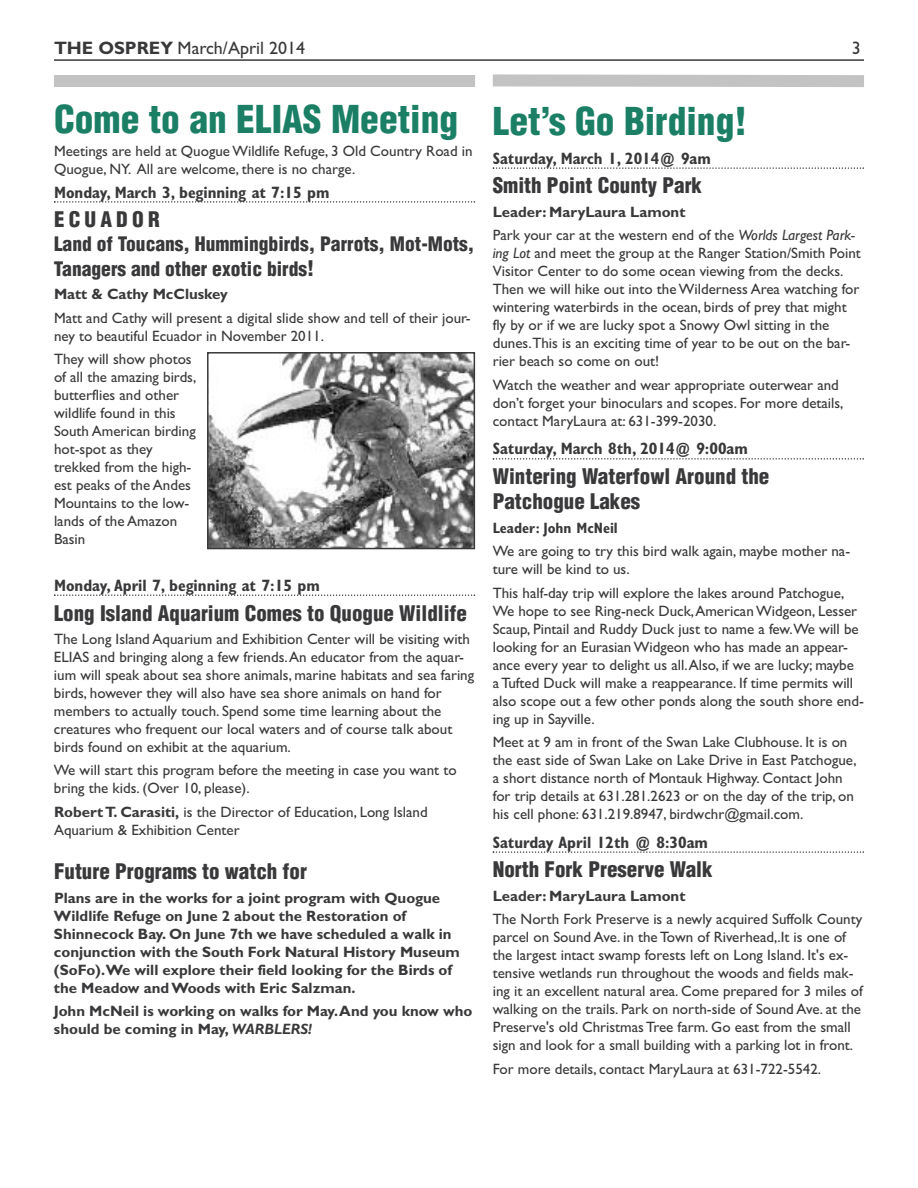
<style>
.page{position:relative;width:918px;height:1188px;background:#fff}
.page>*{position:absolute;margin:0;border:0;box-sizing:border-box;transform-origin:0 0}
.t1{font:900 condensed 37.5px "Helvetica";color:#1b7f66}
.t2{font:900 condensed 21px/25.2px "Helvetica";color:#39383a}
.t3{font:900 condensed 21px "Helvetica";letter-spacing:.2em;color:#39383a}
.t4{font:900 condensed 19.5px/24.5px "Helvetica";color:#39383a}
.t5{font:18px "Gill Sans";color:#39383a}
.t6{font:700 condensed 16.5px "Gill Sans";color:#39383a}
.t7{font:15px/18px "Gill Sans";color:#39383a}
.t8{font:700 15px/18px "Gill Sans";color:#39383a}
.t9{font:700 condensed 15px "Gill Sans";color:#39383a}
.s1{font-weight:700}
.s2{font-size:21px}
.s3{font-style:italic}
</style>
<div class="page">
<hr style="left:54px;top:59px;width:810px;height:2px;background:#39383a">
<div style="left:54px;top:75px;width:421px;height:12px;background:#c3c3c4"></div>
<svg style="left:492px;top:74px;width:372px;height:13px;background:#c7c7c8"></svg>
<svg style="left:54px;top:201px;width:421px;height:2px"></svg>
<svg style="left:54px;top:594px;width:421px;height:2px"></svg>
<img style="left:210px;top:355px;width:262px;height:191px">
<div style="left:207px;top:352px;width:268px;height:197px;border:2px solid #39383a"></div>
<svg style="left:493px;top:167px;width:371px;height:2px"></svg>
<svg style="left:493px;top:458px;width:371px;height:2px"></svg>
<svg style="left:493px;top:851px;width:371px;height:2px"></svg>
<p class="t5" style="left:54px;top:38px;width:253px"><span class="s1">THE OSPREY</span> March/April 2014</p>
<p class="t5" style="left:852px;top:38px;width:10px">3</p>
<h1 class="t1" style="left:54px;top:98px;width:406px">Come to an ELIAS Meeting</h1>
<p class="t7" style="left:54px;top:142px;width:420px">Meetings are held at QuogueWildlife Refuge, 3 Old Country Road in<br>Quogue, NY. All are welcome, there is no charge.</p>
<p class="t6" style="left:54px;top:186px;width:277px">Monday, March 3, beginning at 7:15 pm</p>
<h2 class="t3" style="left:54px;top:208px;width:107px">ECUADOR</h2>
<h3 class="t4" style="left:54px;top:232px;width:422px">Land of Toucans, Hummingbirds, Parrots, Mot-Mots,<br>Tanagers and other exotic birds<span class="s2">!</span></h3>
<p class="t8" style="left:54px;top:287px;width:175px">Matt &amp; Cathy McCluskey</p>
<p class="t7" style="left:54px;top:308px;width:418px">Matt and Cathy will present a digital slide show and tell of their jour&shy;ney to beautiful Ecuador in November 2011.</p>
<p class="t7" style="left:54px;top:350px;width:144px">They will show photos of all the amazing birds, butterflies and other wildlife found in this<br>South American birding hot-spot as they trekked from the high&shy;est peaks of the Andes<br>Mountains to the low&shy;lands of the Amazon<br>Basin</p>
<p class="t6" style="left:54px;top:579px;width:267px">Monday, April 7, beginning at 7:15 pm</p>
<h2 class="t2" style="left:54px;top:601px;width:415px">Long Island Aquarium Comes to Quogue Wildlife</h2>
<p class="t7" style="left:54px;top:630px;width:422px">The Long Island Aquarium and Exhibition Center will be visiting with ELIAS and bringing along a few friends.An educator from the aquar&shy;ium will speak about sea shore animals, marine habitats and sea faring birds, however they will also have sea shore animals on hand for members to actually touch. Spend some time learning about the creatures who frequent our local waters and of course talk about birds found on exhibit at the aquarium.</p>
<p class="t7" style="left:54px;top:761px;width:404px">We will start this program before the meeting in case you want to bring the kids. (Over 10, please).</p>
<p class="t7" style="left:54px;top:803px;width:375px"><span class="s1">RobertT. Carasiti,</span> is the Director of Education, Long Island<br>Aquarium &amp; Exhibition Center</p>
<h2 class="t2" style="left:54px;top:859px;width:255px">Future Programs to watch for</h2>
<p class="t8" style="left:54px;top:890px;width:407px">Plans are in the works for a joint program with Quogue Wildlife Refuge on June 2 about the Restoration of Shinnecock Bay. On June 7th we have scheduled a walk in conjunction with the South Fork Natural History Museum (SoFo).We will explore their field looking for the Birds of the Meadow andWoods with Eric Salzman.</p>
<p class="t8" style="left:54px;top:1003px;width:420px">John McNeil is working on walks for May.And you know who should be coming in May, <span class="s3">WARBLERS!</span></p>
<h1 class="t1" style="left:493px;top:100px;width:256px">Let’s Go Birding!</h1>
<p class="t6" style="left:493px;top:152px;width:220px">Saturday, March 1, 2014@ 9am</p>
<h2 class="t2" style="left:493px;top:174px;width:211px">Smith Point County Park</h2>
<p class="t7" style="left:493px;top:200px;width:364px;line-height:23.4px"><span class="s1">Leader: MaryLaura Lamont<br></span>Park your car at the western end of the <span class="s3">Worlds Largest Park-</span></p>
<p class="t7" style="left:493px;top:244px;width:370px"><span class="s3">ing Lot</span> and meet the group at the Ranger Station/Smith Point Visitor Center to do some ocean viewing from the decks.<br>Then we will hike out into theWilderness Area watching for wintering waterbirds in the ocean, birds of prey that might fly by or if we are lucky spot a Snowy Owl sitting in the dunes.This is an exciting time of year to be out on the bar&shy;rier beach so come on out!</p>
<p class="t7" style="left:493px;top:375px;width:352px">Watch the weather and wear appropriate outerwear and don’t forget your binoculars and scopes. For more details, contact MaryLaura at: 631-399-2030.</p>
<p class="t6" style="left:493px;top:443px;width:257px">Saturday, March 8th, 2014@ 9:00am</p>
<h2 class="t2" style="left:493px;top:464px;width:278px">Wintering Waterfowl Around the<br>Patchogue Lakes</h2>
<p class="t9" style="left:493px;top:522px;width:127px">Leader: John McNeil</p>
<p class="t7" style="left:493px;top:542px;width:359px">We are going to try this bird walk again, maybe mother na&shy;ture will be kind to us.</p>
<p class="t7" style="left:493px;top:583px;width:373px">This half-day trip will explore the lakes around Patchogue, We hope to see Ring-neck Duck,AmericanWidgeon, Lesser Scaup, Pintail and Ruddy Duck just to name a few.We will be looking for an EurasianWidgeon who has made an appear&shy;ance every year to delight us all.Also, if we are lucky; maybe a Tufted Duck will make a reappearance. If time permits will also scope out a few other ponds along the south shore end&shy;ing up in Sayville.</p>
<p class="t7" style="left:493px;top:733px;width:365px">Meet at 9 am in front of the Swan Lake Clubhouse. It is on the east side of Swan Lake on Lake Drive in East Patchogue, a short distance north of Montauk Highway. Contact John for trip details at 631.281.2623 or on the day of the trip, on his cell phone: 631.219.8947, birdwchr@gmail.com.</p>
<p class="t6" style="left:493px;top:836px;width:217px">Saturday April 12th @ 8:30am</p>
<h2 class="t2" style="left:493px;top:858px;width:221px">North Fork Preserve Walk</h2>
<p class="t8" style="left:493px;top:888px;width:194px">Leader: MaryLaura Lamont</p>
<p class="t7" style="left:493px;top:910px;width:372px">The North Fork Preserve is a newly acquired Suffolk County parcel on Sound Ave. in the Town of Riverhead,.It is one of the largest intact swamp forests left on Long Island. It's ex&shy;tensive wetlands run throughout the woods and fields mak&shy;ing it an excellent natural area. Come prepared for 3 miles of walking on the trails. Park on north-side of Sound Ave. at the Preserve's old Christmas Tree farm. Go east from the small sign and look for a small building with a parking lot in front.</p>
<p class="t7" style="left:493px;top:1059px;width:330px">For more details, contact MaryLaura at 631-722-5542.</p>
</div>
